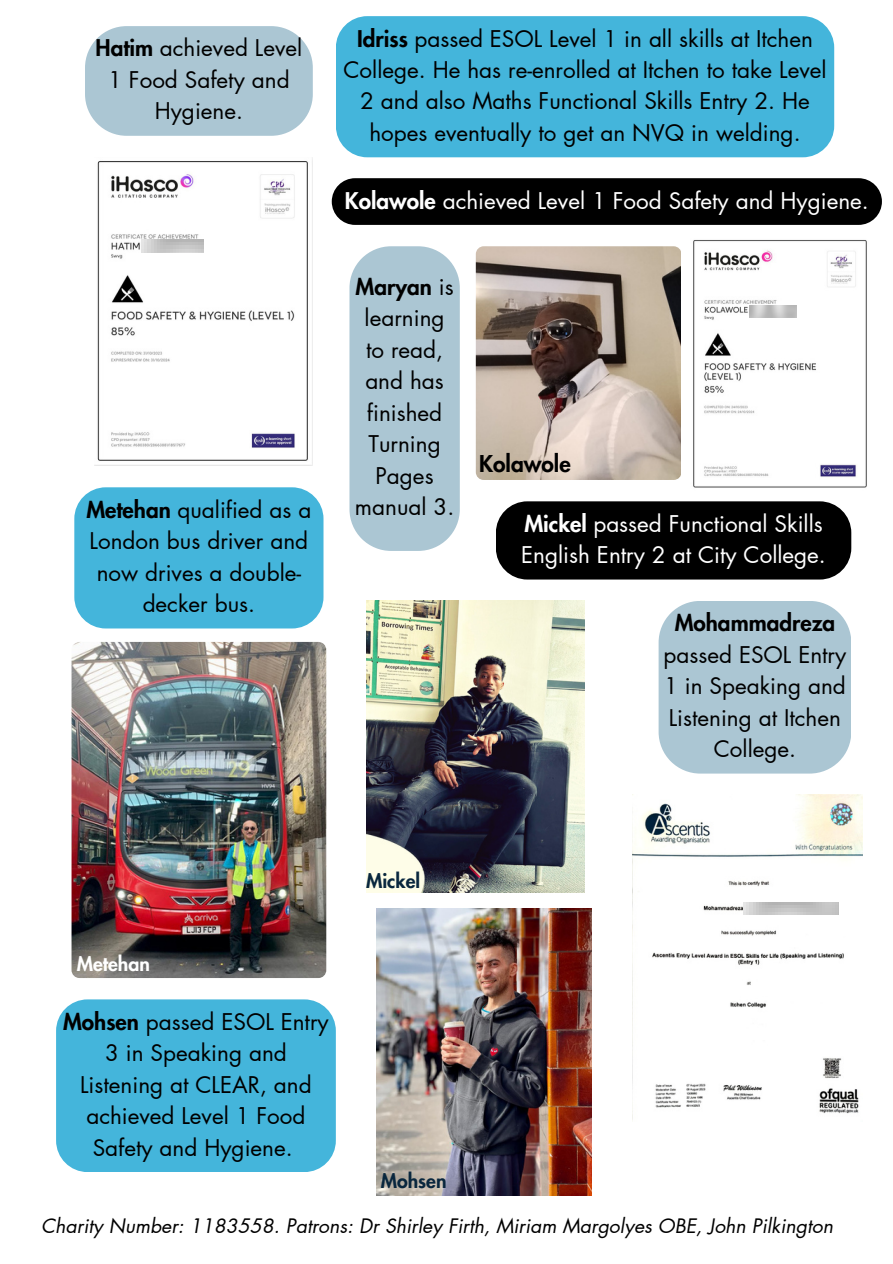
<style>
.page{position:relative;width:893px;height:1264px;background:#fff}
.page>*{position:absolute;margin:0;border:0;box-sizing:border-box;transform-origin:0 0}
.t1{font:800 22.65px "Futura LT Pro";color:#000}
.t2{font:22.5px/31.5px "Futura LT Pro";color:#000;text-align:center}
.t3{font:22.5px/31.5px "Futura LT Pro";color:#fff}
.t4{font:italic 19.5px "Futura LT Pro";color:#000}
.t5{font:800 19.5px "Futura LT Pro";color:#09273e}
.t6{font:800 19.5px "Futura LT Pro";color:#fff}
.s1{font-weight:800}
</style>
<div class="page">
<svg style="left:85px;top:26px;width:228px;height:110px;background:#b0c9d5"></svg>
<img style="left:97px;top:157px;width:216px;height:308px">
<img style="left:142px;top:240px;width:61px;height:12px">
<div style="left:336px;top:16px;width:498px;height:141px;background:#44b5db;border-radius:31px"></div>
<div style="left:332px;top:178px;width:549px;height:47px;background:#000;border-radius:23px"></div>
<img style="left:693px;top:240px;width:174px;height:248px">
<img style="left:749px;top:306px;width:47px;height:11px">
<div style="left:349px;top:246px;width:111px;height:305px;background:#abc6d3"></div>
<div style="left:74px;top:487px;width:249px;height:141px;background:#44b5db;border-radius:31px"></div>
<div style="left:496px;top:501px;width:355px;height:78px;background:#000;border-radius:31px"></div>
<img style="left:476px;top:246px;width:205px;height:234px;border-radius:8px">
<img style="left:366px;top:601px;width:218px;height:291px">
<div style="left:658px;top:601px;width:193px;height:172px;background:#abc6d3"></div>
<img style="left:632px;top:795px;width:230px;height:326px">
<img style="left:743px;top:902px;width:95px;height:12px">
<img style="left:71px;top:642px;width:255px;height:336px;border-radius:8px">
<div style="left:56px;top:999px;width:280px;height:173px;background:#44b5db;border-radius:31px"></div>
<img style="left:376px;top:908px;width:215px;height:287px">
<p class="t2" style="left:96px;top:33px;width:208px"><span class="s1">Hatim</span> achieved Level<br>1 Food Safety and<br>Hygiene.</p>
<p class="t2" style="left:343px;top:23px;width:484px"><span class="s1">Idriss</span> passed ESOL Level 1 in all skills at Itchen College. He has re-enrolled at Itchen to take Level 2 and also Maths Functional Skills Entry 2. He hopes eventually to get an NVQ in welding.</p>
<p class="t3" style="left:345px;top:185px;width:525px"><span class="s1">Kolawole</span> achieved Level 1 Food Safety and Hygiene.</p>
<p class="t2" style="left:355px;top:271px;width:100px"><span class="s1">Maryan</span> is learning to read, and has finished<br>Turning<br>Pages</p>
<p class="t2" style="left:86px;top:494px;width:226px"><span class="s1">Metehan</span> qualified as a</p>
<p class="t2" style="left:355px;top:492px;width:101px">manual 3.</p>
<p class="t2" style="left:90px;top:526px;width:220px">London bus driver and now drives a double&shy;decker bus.</p>
<p class="t1" style="left:479px;top:453px;width:93px">Kolawole</p>
<p class="t3" style="left:521px;top:508px;width:306px"><span class="s1">Mickel</span> passed Functional Skills<br>English Entry 2 at City College.</p>
<p class="t2" style="left:663px;top:608px;width:184px"><span class="s1">Mohammadreza </span>passed ESOL Entry<br>1 in Speaking and<br>Listening at Itchen<br>College.</p>
<p class="t6" style="left:77px;top:954px;width:75px">Metehan</p>
<p class="t2" style="left:63px;top:1006px;width:267px"><span class="s1">Mohsen</span> passed ESOL Entry<br>3 in Speaking and<br>Listening at CLEAR, and achieved Level 1 Food<br>Safety and Hygiene.</p>
<p class="t5" style="left:366px;top:872px;width:56px">Mickel</p>
<p class="t5" style="left:381px;top:1171px;width:67px">Mohsen</p>
<p class="t4" style="left:41px;top:1216px;width:793px">Charity Number: 1183558. Patrons: Dr Shirley Firth, Miriam Margolyes OBE, John Pilkington</p>
</div>
